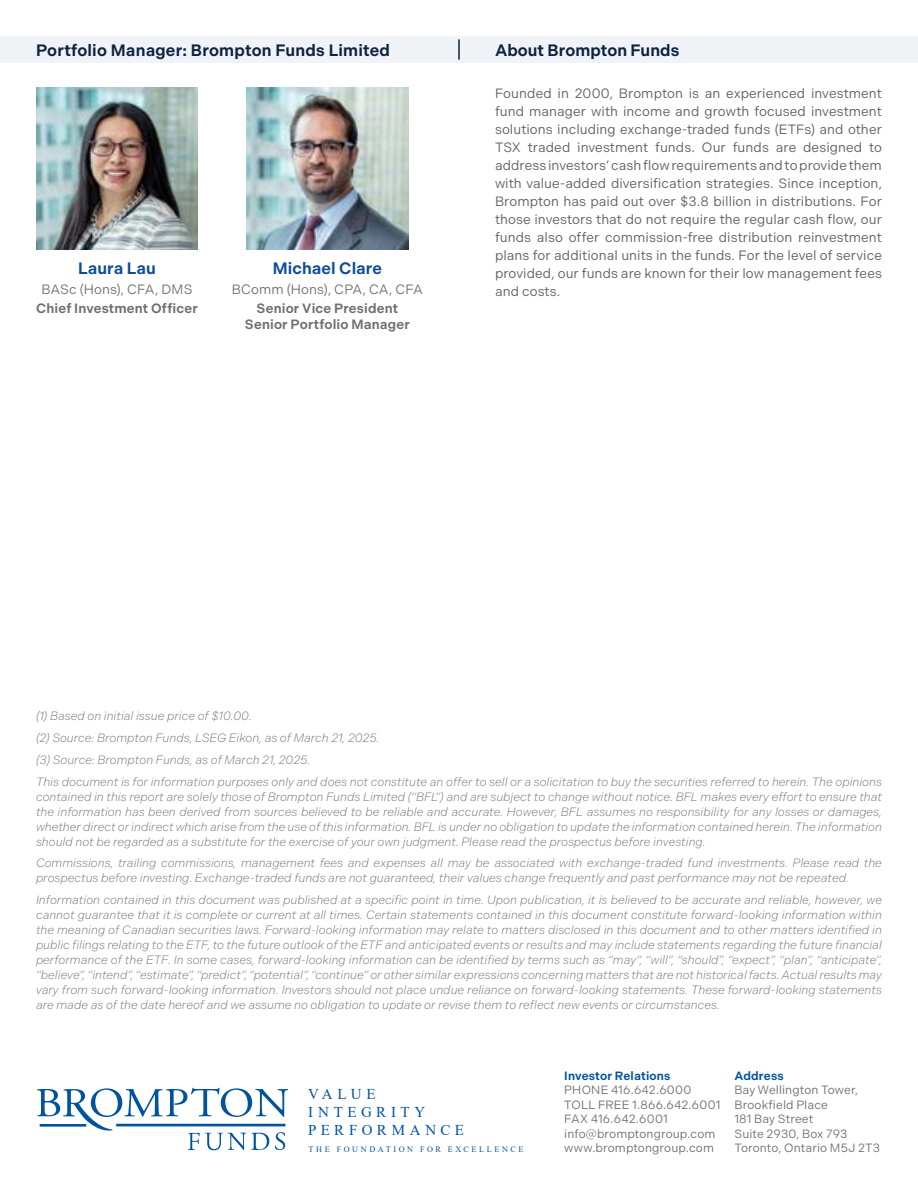
<style>
.page{position:relative;width:918px;height:1188px;background:#fff}
.page>*{position:absolute;margin:0;border:0;box-sizing:border-box;transform-origin:0 0}
.t1{font:600 16.5px "Indivisible";letter-spacing:.005em;color:#0c2340}
.t2{font:600 16.5px "Indivisible";letter-spacing:.005em;color:#0d4c97}
.t3{font:15px/18px "Times New Roman";letter-spacing:.305em;color:#00539f}
.t4{font:13.5px/18px "Indivisible";letter-spacing:.005em;color:#5f6062;text-align:justify}
.t5{font:600 13.5px/16.2px "Indivisible";letter-spacing:.01em;color:#6f7073;text-align:center}
.t6{font:13.5px "Indivisible";letter-spacing:.01em;color:#6f7073}
.t7{font:italic 300 12px/15px "Indivisible";color:#6f7073}
.t8{font:12px/14.4px "Indivisible";letter-spacing:.01em;color:#6f7073}
.t9{font:600 12px "Indivisible";letter-spacing:.015em;color:#00539f}
.t10{font:8.25px "Times New Roman";letter-spacing:.31em;color:#00539f}
</style>
<div class="page">
<div style="left:0;top:36px;width:918px;height:27px;background:#f0f3f7"></div>
<svg style="left:37px;top:1088px;width:251px;height:62px"></svg>
<hr style="left:458px;top:39px;width:2px;height:21px;background:#0c2340">
<img style="left:246px;top:88px;width:162px;height:162px">
<img style="left:36px;top:88px;width:162px;height:162px">
<h1 class="t1" style="left:36px;top:40px;width:355px">Portfolio Manager: Brompton Funds Limited</h1>
<h1 class="t2" style="left:78px;top:259px;width:79px">Laura Lau</h1>
<p class="t6" style="left:41px;top:281px;width:153px">BASc (Hons), CFA, DMS</p>
<p class="t5" style="left:36px;top:300px;width:163px">Chief Investment Officer</p>
<h1 class="t2" style="left:273px;top:259px;width:111px">Michael Clare</h1>
<p class="t6" style="left:232px;top:281px;width:193px">BComm (Hons), CPA, CA, CFA</p>
<p class="t5" style="left:245px;top:300px;width:166px">Senior Vice President<br>Senior Portfolio Manager</p>
<h1 class="t1" style="left:495px;top:40px;width:186px">About Brompton Funds</h1>
<p class="t4" style="left:495px;top:85px;width:389px">Founded in 2000, Brompton is an experienced investment fund manager with income and growth focused investment solutions including exchange-traded funds (ETFs) and other TSX traded investment funds. Our funds are designed to address investors’ cash flow requirements and to provide them with value-added diversification strategies. Since inception, Brompton has paid out over $3.8 billion in distributions. For those investors that do not require the regular cash flow, our funds also offer commission-free distribution reinvestment plans for additional units in the funds. For the level of service provided, our funds are known for their low management fees and costs.</p>
<p class="t7" style="left:36px;top:705px;width:848px;line-height:21.8px">(1) Based on initial issue price of $10.00.<br>(2) Source: Brompton Funds, LSEG Eikon, as of March 21, 2025.<br>(3) Source: Brompton Funds, as of March 21, 2025.<br>This document is for information purposes only and does not constitute an offer to sell or a solicitation to buy the securities referred to herein. The opinions</p>
<p class="t7" style="left:36px;top:789px;width:848px;text-align:justify">contained in this report are solely those of Brompton Funds Limited (“BFL”) and are subject to change without notice. BFL makes every effort to ensure that the information has been derived from sources believed to be reliable and accurate. However, BFL assumes no responsibility for any losses or damages, whether direct or indirect which arise from the use of this information. BFL is under no obligation to update the information contained herein. The information should not be regarded as a substitute for the exercise of your own judgment. Please read the prospectus before investing.</p>
<p class="t7" style="left:36px;top:856px;width:847px">Commissions, trailing commissions, management fees and expenses all may be associated with exchange-traded fund investments. Please read the prospectus before investing. Exchange-traded funds are not guaranteed, their values change frequently and past performance may not be repeated.</p>
<p class="t7" style="left:36px;top:893px;width:848px;text-align:justify">Information contained in this document was published at a specific point in time. Upon publication, it is believed to be accurate and reliable, however, we cannot guarantee that it is complete or current at all times. Certain statements contained in this document constitute forward-looking information within the meaning of Canadian securities laws. Forward-looking information may relate to matters disclosed in this document and to other matters identified in public filings relating to the ETF, to the future outlook of the ETF and anticipated events or results and may include statements regarding the future financial performance of the ETF. In some cases, forward-looking information can be identified by terms such as “may”, “will”, “should”, “expect”, “plan”, “anticipate”, “believe”, “intend”, “estimate”, “predict”, “potential”, “continue” or other similar expressions concerning matters that are not historical facts. Actual results may vary from such forward-looking information. Investors should not place undue reliance on forward-looking statements. These forward-looking statements are made as of the date hereof and we assume no obligation to update or revise them to reflect new events or circumstances.</p>
<p class="t3" style="left:308px;top:1085px;width:157px">VALUE<br>INTEGRITY<br>PERFORMANCE</p>
<p class="t10" style="left:308px;top:1143px;width:217px">THE FOUNDATION FOR EXCELLENCE</p>
<p class="t9" style="left:564px;top:1069px;width:108px">Investor Relations</p>
<p class="t8" style="left:564px;top:1083px;width:158px">PHONE 416.642.6000<br>TOLL FREE 1.866.642.6001<br>FAX 416.642.6001 info@bromptongroup.com www.bromptongroup.com</p>
<p class="t9" style="left:734px;top:1069px;width:51px">Address</p>
<p class="t8" style="left:734px;top:1083px;width:147px">Bay Wellington Tower,<br>Brookfield Place<br>181 Bay Street<br>Suite 2930, Box 793<br>Toronto, Ontario M5J 2T3</p>
</div>
